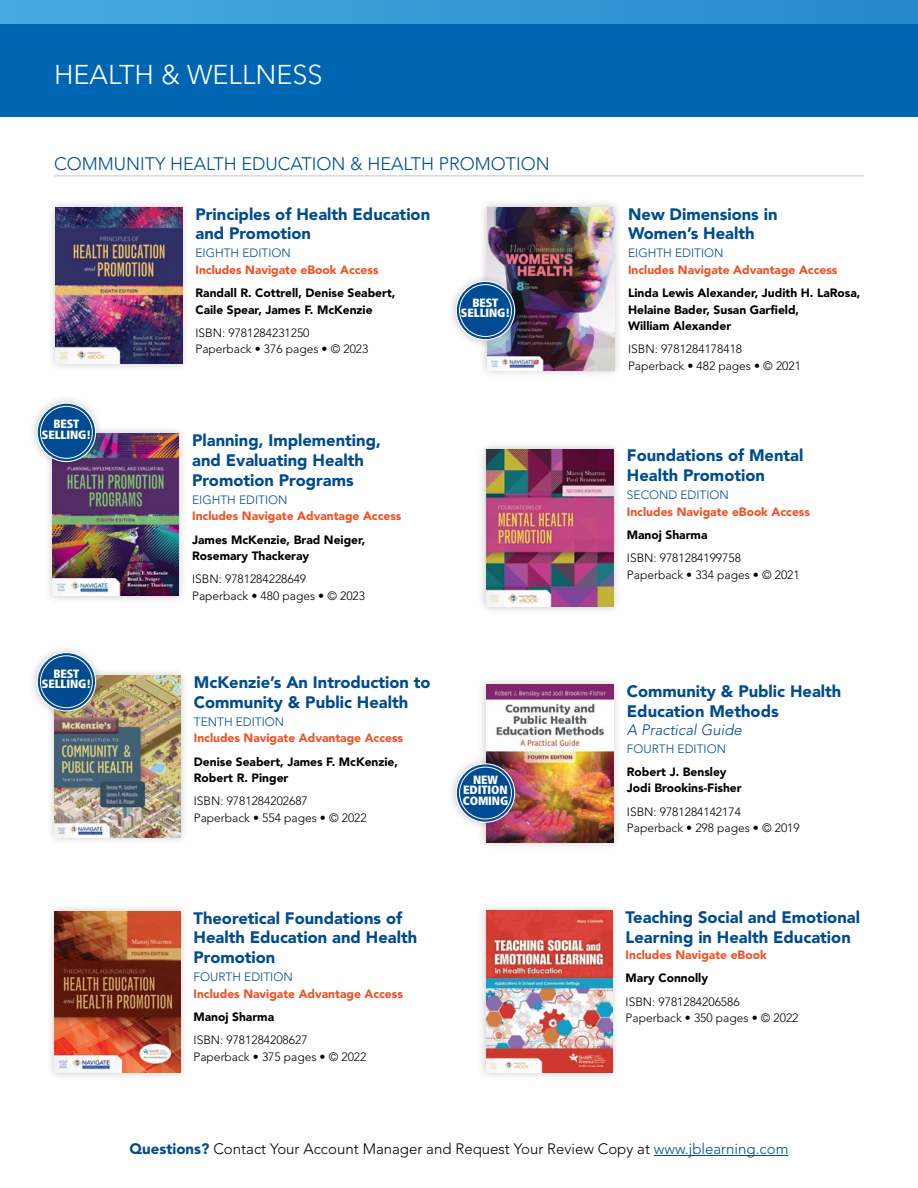
<style>
.page{position:relative;width:918px;height:1188px;background:#fff}
.page>*{position:absolute;margin:0;border:0;box-sizing:border-box;transform-origin:0 0}
.t1{font:300 27px "Avenir LT Std";color:#fff}
.t2{font:300 18px "Avenir LT Std";color:#004b91}
.t3{font:900 16.5px/19.8px "Avenir LT Std";color:#004b91}
.t4{font:300 15px "Avenir LT Std";color:#000}
.t5{font:italic 300 15px "Avenir LT Std";color:#004b91}
.t6{font:300 12px/16.5px "Avenir LT Std";color:#000}
.t7{font:900 12px/16.5px "Avenir LT Std";color:#000}
.t8{font:900 12px "Avenir LT Std";color:#f05123}
.t9{font:300 12px "Avenir LT Std";color:#004b91}
.t10{font:900 condensed 12px/10.5px "Frutiger LT Std";letter-spacing:-.01em;color:#fff;text-align:center}
.s1{font-weight:900;color:#004b91}
.s2{color:#004b91}
</style>
<div class="page">
<div style="left:0;top:0;width:918px;height:117px;background:#0066b3"></div>
<hr style="left:654px;top:1155px;width:134px;height:1px;background:#004b91">
<hr style="left:54px;top:175px;width:810px;height:1px;background:#c7c8ca">
<div style="left:46px;top:903px;width:142px;height:178px;background:#000;opacity:.22"></div>
<img style="left:55px;top:911px;width:125px;height:161px">
<div style="left:478px;top:902px;width:142px;height:179px;background:#000;opacity:.22"></div>
<img style="left:486px;top:911px;width:126px;height:161px">
<div style="left:48px;top:199px;width:142px;height:173px;background:#000;opacity:.22"></div>
<img style="left:56px;top:207px;width:126px;height:156px">
<div style="left:0;top:0;width:918px;height:24px;background:linear-gradient(to right,#45abe0,#248aca)"></div>
<div style="left:46px;top:668px;width:143px;height:177px;background:#000;opacity:.22"></div>
<img style="left:54px;top:676px;width:126px;height:161px">
<div style="left:29px;top:644px;width:75px;height:76px;background:#000;opacity:.22"></div>
<svg style="left:37px;top:653px;width:59px;height:58px"></svg>
<div style="left:37px;top:652px;width:59px;height:60px;border:1px solid #fff;border-radius:50%"></div>
<div style="left:40px;top:656px;width:52px;height:52px;background:#004b91;border-radius:50%"></div>
<div style="left:40px;top:656px;width:53px;height:52px;border:1px solid #fff;border-radius:50%"></div>
<div style="left:44px;top:426px;width:143px;height:178px;background:#000;opacity:.22"></div>
<img style="left:53px;top:434px;width:126px;height:162px">
<div style="left:29px;top:395px;width:75px;height:75px;background:#000;opacity:.22"></div>
<svg style="left:37px;top:403px;width:59px;height:59px"></svg>
<div style="left:37px;top:403px;width:59px;height:59px;border:1px solid #fff;border-radius:50%"></div>
<div style="left:40px;top:406px;width:52px;height:52px;background:#004b91;border-radius:50%"></div>
<div style="left:40px;top:406px;width:53px;height:53px;border:1px solid #fff;border-radius:50%"></div>
<div style="left:478px;top:441px;width:144px;height:174px;background:#000;opacity:.22"></div>
<img style="left:486px;top:449px;width:127px;height:158px">
<div style="left:479px;top:199px;width:144px;height:180px;background:#000;opacity:.22"></div>
<img style="left:487px;top:207px;width:128px;height:163px">
<div style="left:448px;top:273px;width:75px;height:76px;background:#000;opacity:.22"></div>
<svg style="left:456px;top:281px;width:59px;height:59px"></svg>
<div style="left:456px;top:281px;width:59px;height:59px;border:1px solid #fff;border-radius:50%"></div>
<div style="left:460px;top:285px;width:51px;height:51px;background:#004b91;border-radius:50%"></div>
<div style="left:459px;top:284px;width:53px;height:53px;border:1px solid #fff;border-radius:50%"></div>
<div style="left:478px;top:676px;width:144px;height:174px;background:#000;opacity:.22"></div>
<img style="left:486px;top:684px;width:127px;height:158px">
<div style="left:448px;top:755px;width:75px;height:76px;background:#000;opacity:.22"></div>
<svg style="left:456px;top:764px;width:59px;height:58px"></svg>
<div style="left:456px;top:763px;width:59px;height:60px;border:1px solid #fff;border-radius:50%"></div>
<div style="left:460px;top:767px;width:51px;height:52px;background:#004b91;border-radius:50%"></div>
<div style="left:459px;top:767px;width:53px;height:52px;border:1px solid #fff;border-radius:50%"></div>
<h1 class="t1" style="left:54px;top:59px;width:270px">HEALTH &amp; WELLNESS</h1>
<p class="t2" style="left:54px;top:153px;width:497px">COMMUNITY HEALTH EDUCATION &amp; HEALTH PROMOTION</p>
<p class="t10" style="left:42px;top:419px;width:51px">BEST<br>SELLING!</p>
<p class="t10" style="left:42px;top:668px;width:51px">BEST<br>SELLING!</p>
<p class="t3" style="left:196px;top:204px;width:236px">Principles of Health Education and Promotion</p>
<p class="t9" style="left:196px;top:246px;width:97px">EIGHTH EDITION</p>
<p class="t8" style="left:196px;top:263px;width:185px">Includes Navigate eBook Access</p>
<p class="t7" style="left:196px;top:285px;width:201px">Randall R. Cottrell, Denise Seabert,<br>Caile Spear, James F. McKenzie</p>
<p class="t6" style="left:196px;top:325px;width:174px">ISBN: 9781284231250<br>Paperback • 376 pages • © 2023</p>
<p class="t3" style="left:192px;top:431px;width:190px">Planning, Implementing, and Evaluating Health<br>Promotion Programs</p>
<p class="t9" style="left:192px;top:493px;width:97px">EIGHTH EDITION</p>
<p class="t8" style="left:192px;top:509px;width:211px">Includes Navigate Advantage Access</p>
<p class="t7" style="left:192px;top:531px;width:175px">James McKenzie, Brad Neiger,<br>Rosemary Thackeray</p>
<p class="t6" style="left:192px;top:571px;width:174px">ISBN: 9781284228649<br>Paperback • 480 pages • © 2023</p>
<p class="t3" style="left:194px;top:672px;width:238px">McKenzie’s An Introduction to<br>Community &amp; Public Health</p>
<p class="t9" style="left:194px;top:715px;width:92px">TENTH EDITION</p>
<p class="t8" style="left:194px;top:731px;width:211px">Includes Navigate Advantage Access</p>
<p class="t7" style="left:194px;top:753px;width:206px">Denise Seabert, James F. McKenzie,<br>Robert R. Pinger</p>
<p class="t6" style="left:194px;top:793px;width:174px">ISBN: 9781284202687<br>Paperback • 554 pages • © 2022</p>
<p class="t10" style="left:461px;top:297px;width:51px">BEST<br>SELLING!</p>
<p class="t10" style="left:463px;top:774px;width:47px">NEW<br>EDITION<br>COMING</p>
<p class="t3" style="left:194px;top:908px;width:225px">Theoretical Foundations of<br>Health Education and Health<br>Promotion</p>
<p class="t9" style="left:194px;top:970px;width:101px">FOURTH EDITION</p>
<p class="t8" style="left:194px;top:986px;width:211px">Includes Navigate Advantage Access</p>
<p class="t7" style="left:194px;top:1008px;width:82px">Manoj Sharma</p>
<p class="t6" style="left:194px;top:1032px;width:174px">ISBN: 9781284208627<br>Paperback • 375 pages • © 2022</p>
<p class="t3" style="left:628px;top:204px;width:151px">New Dimensions in<br>Women’s Health</p>
<p class="t9" style="left:628px;top:246px;width:97px">EIGHTH EDITION</p>
<p class="t8" style="left:628px;top:263px;width:211px">Includes Navigate Advantage Access</p>
<p class="t7" style="left:628px;top:285px;width:234px">Linda Lewis Alexander, Judith H. LaRosa,<br>Helaine Bader, Susan Garfield,<br>William Alexander</p>
<p class="t6" style="left:628px;top:341px;width:174px">ISBN: 9781284178418<br>Paperback • 482 pages • © 2021</p>
<p class="t3" style="left:627px;top:446px;width:178px">Foundations of Mental<br>Health Promotion</p>
<p class="t9" style="left:627px;top:488px;width:104px">SECOND EDITION</p>
<p class="t8" style="left:627px;top:504px;width:185px">Includes Navigate eBook Access</p>
<p class="t7" style="left:627px;top:527px;width:82px">Manoj Sharma</p>
<p class="t6" style="left:627px;top:550px;width:174px">ISBN: 9781284199758<br>Paperback • 334 pages • © 2021</p>
<p class="t3" style="left:627px;top:681px;width:216px">Community &amp; Public Health<br>Education Methods</p>
<p class="t5" style="left:627px;top:721px;width:116px">A Practical Guide</p>
<p class="t9" style="left:627px;top:742px;width:101px">FOURTH EDITION</p>
<p class="t7" style="left:627px;top:764px;width:116px">Robert J. Bensley<br>Jodi Brookins-Fisher</p>
<p class="t6" style="left:627px;top:803px;width:174px">ISBN: 9781284142174<br>Paperback • 298 pages • © 2019</p>
<p class="t3" style="left:626px;top:907px;width:236px">Teaching Social and Emotional<br>Learning in Health Education</p>
<p class="t8" style="left:626px;top:948px;width:143px">Includes Navigate eBook</p>
<p class="t7" style="left:626px;top:970px;width:84px">Mary Connolly</p>
<p class="t6" style="left:626px;top:993px;width:174px">ISBN: 9781284206586<br>Paperback • 350 pages • © 2022</p>
<p class="t4" style="left:130px;top:1140px;width:660px"><span class="s1">Questions?</span> Contact Your Account Manager and Request Your Review Copy at <span class="s2">www.jblearning.com</span></p>
</div>
